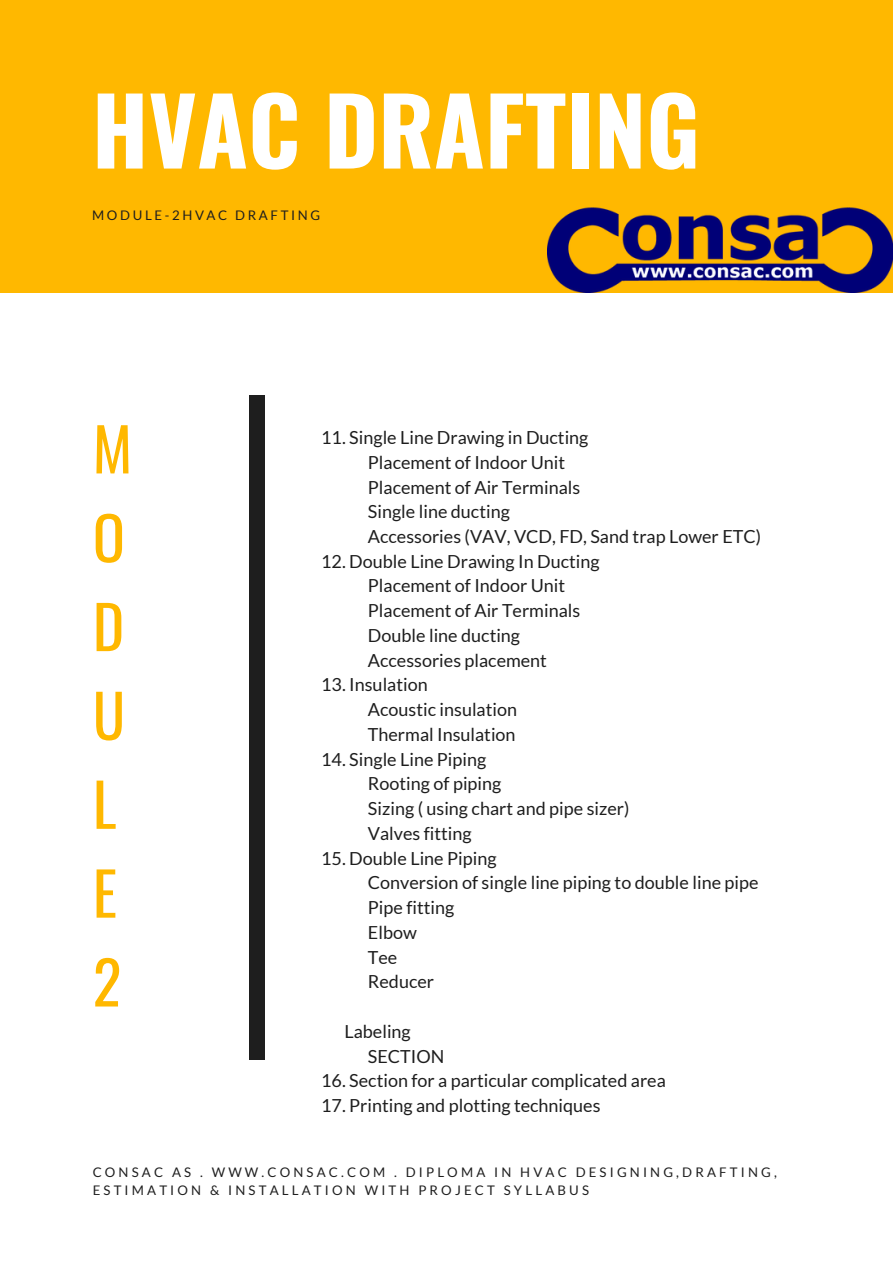
<style>
.page{position:relative;width:893px;height:1264px;background:#fff}
.page>*{position:absolute;margin:0;border:0;box-sizing:border-box;transform-origin:0 0}
.t1{font:700 92.55px "Oswald";color:#fff}
.t2{font:59.55px "Oswald";color:#ffb800}
.t3{font:18px "Lato";color:#1e1e1e}
.t4{font:13.2px/18px "Lato";letter-spacing:.24em;color:#1e1e1e}
.t5{font:13.2px "Lato";letter-spacing:.2em;color:#1e1e1e}
</style>
<div class="page">
<div style="left:0;top:0;width:892px;height:292px;background:#ffb800"></div>
<div style="left:249px;top:395px;width:16px;height:665px;background:#1e1e1e"></div>
<img style="left:548px;top:207px;width:344px;height:85px">
<p class="t1" style="left:92px;top:58px;width:609px">HVAC DRAFTING</p>
<p class="t5" style="left:92px;top:207px;width:229px">MODULE-2HVAC DRAFTING</p>
<p class="t2" style="left:93px;top:402px;width:41px">M</p>
<p class="t2" style="left:93px;top:491px;width:34px">O</p>
<p class="t2" style="left:93px;top:580px;width:33px">D</p>
<p class="t2" style="left:93px;top:669px;width:34px">U</p>
<p class="t2" style="left:93px;top:757px;width:25px">L</p>
<p class="t2" style="left:93px;top:846px;width:26px">E</p>
<p class="t2" style="left:93px;top:935px;width:30px">2</p>
<p class="t3" style="left:321px;top:426px;width:269px">11. Single Line Drawing in Ducting</p>
<p class="t3" style="left:368px;top:451px;width:199px">Placement of Indoor Unit</p>
<p class="t3" style="left:368px;top:476px;width:214px">Placement of Air Terminals</p>
<p class="t3" style="left:368px;top:500px;width:143px">Single line ducting</p>
<p class="t3" style="left:368px;top:525px;width:394px">Accessories (VAV, VCD, FD, Sand trap Lower ETC)</p>
<p class="t3" style="left:321px;top:550px;width:280px">12. Double Line Drawing In Ducting</p>
<p class="t3" style="left:368px;top:574px;width:199px">Placement of Indoor Unit</p>
<p class="t3" style="left:368px;top:599px;width:214px">Placement of Air Terminals</p>
<p class="t3" style="left:368px;top:624px;width:154px">Double line ducting</p>
<p class="t3" style="left:368px;top:649px;width:180px">Accessories placement</p>
<p class="t3" style="left:321px;top:673px;width:108px">13. Insulation</p>
<p class="t3" style="left:368px;top:698px;width:151px">Acoustic insulation</p>
<p class="t3" style="left:368px;top:723px;width:149px">Thermal Insulation</p>
<p class="t3" style="left:321px;top:748px;width:167px">14. Single Line Piping</p>
<p class="t3" style="left:368px;top:772px;width:135px">Rooting of piping</p>
<p class="t3" style="left:368px;top:797px;width:263px">Sizing ( using chart and pipe sizer)</p>
<p class="t3" style="left:368px;top:822px;width:105px">Valves fitting</p>
<p class="t3" style="left:321px;top:846px;width:177px">15. Double Line Piping</p>
<p class="t3" style="left:368px;top:871px;width:392px">Conversion of single line piping to double line pipe</p>
<p class="t3" style="left:368px;top:896px;width:88px">Pipe fitting</p>
<p class="t3" style="left:368px;top:921px;width:50px">Elbow</p>
<p class="t3" style="left:368px;top:945px;width:31px">Tee</p>
<p class="t3" style="left:368px;top:970px;width:68px">Reducer</p>
<p class="t3" style="left:344px;top:1020px;width:68px">Labeling</p>
<p class="t3" style="left:368px;top:1044px;width:78px">SECTION</p>
<p class="t3" style="left:321px;top:1069px;width:346px">16. Section for a particular complicated area</p>
<p class="t3" style="left:321px;top:1094px;width:281px">17. Printing and plotting techniques</p>
<p class="t4" style="left:93px;top:1162px;width:685px">CONSAC AS . WWW.CONSAC.COM . DIPLOMA IN HVAC DESIGNING,DRAFTING,<br>ESTIMATION &amp; INSTALLATION WITH PROJECT SYLLABUS</p>
</div>
